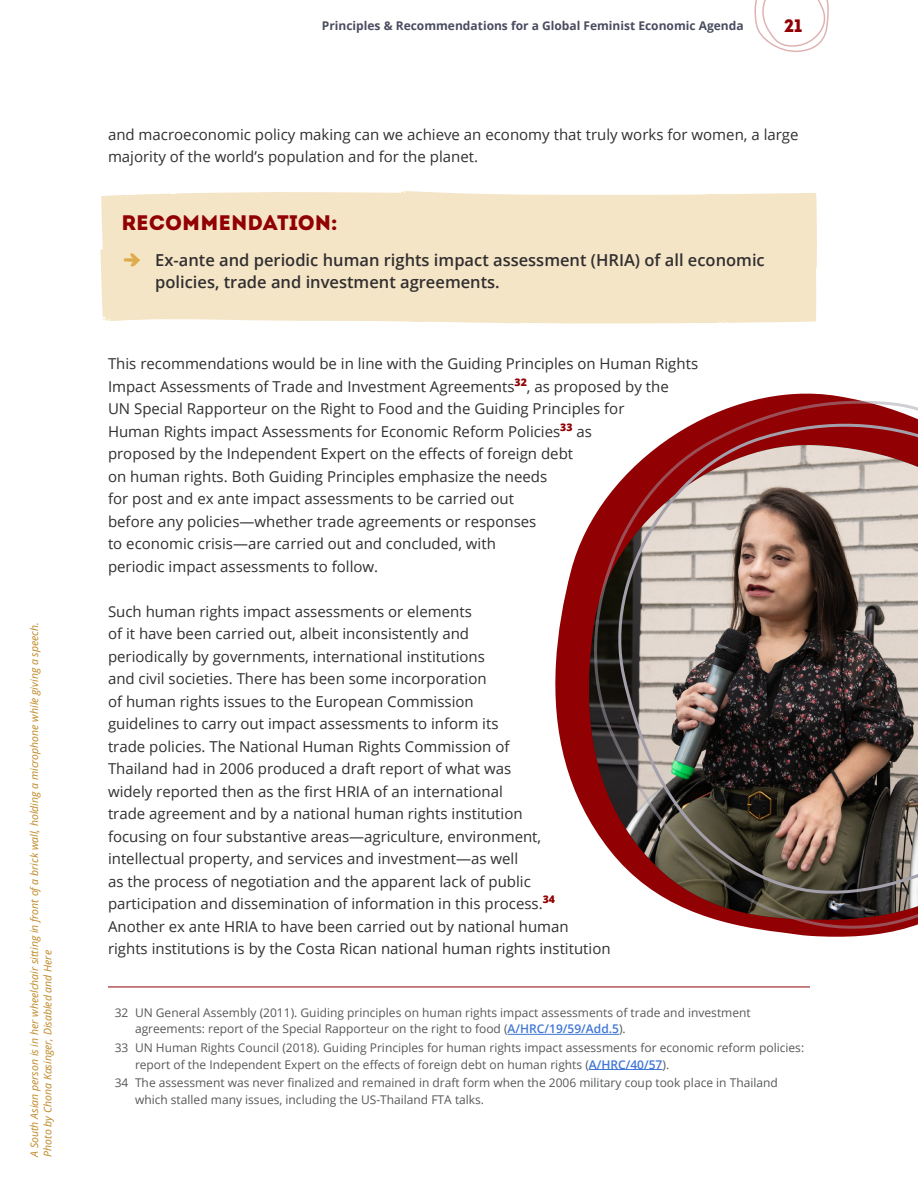
<style>
.page{position:relative;width:918px;height:1188px;background:#fff}
.page>*{position:absolute;margin:0;border:0;box-sizing:border-box;transform-origin:0 0}
.Recommendation_Title{font:21px "Intro";color:#910003}
.t1{font:18px "Intro";color:#910003}
.Recommendation{font:600 16.5px/22.5px "Open Sans";color:#312f30}
.Body_Copy{font:15px/22.5px "Open Sans";color:#312f30}
.Footnotes{font:12px/16.5px "Open Sans";color:#57585a}
.t2{font:700 12px "Open Sans";color:#4a4c60}
.Caption_Photo_Cred{font:italic 10.5px "Open Sans";color:#bf8723}
.s1{font-weight:600;color:#4177d6}
</style>
<div class="page">
<svg style="left:754px;top:0;width:75px;height:52px"></svg>
<div style="left:100px;top:191px;width:717px;height:133px;background:#f5e5c7"></div>
<svg style="left:123px;top:253px;width:18px;height:14px"></svg>
<hr style="left:108px;top:987px;width:702px;height:1px;background:#910003">
<hr style="left:508px;top:1034px;width:111px;height:1px;background:#4177d6">
<hr style="left:589px;top:1069px;width:74px;height:1px;background:#4177d6">
<svg style="left:555px;top:393px;width:288px;height:364px"></svg>
<svg style="left:564px;top:397px;width:354px;height:540px"></svg>
<img style="left:600px;top:418px;width:318px;height:484px">
<p class="Caption_Photo_Cred" style="left:27px;top:1157px;width:536px;rotate:-90deg">A South Asian person is in her wheelchair sitting in front ofa brick wall, holding a microphone while giving a speech.</p>
<p class="Caption_Photo_Cred" style="left:41px;top:1157px;width:208px;rotate:-90deg">Photo by Chona Kasinger, Disabled and Here</p>
<p class="t2" style="left:322px;top:17px;width:423px">Principles &amp; Recommendations for a Global Feminist Economic Agenda</p>
<p class="t1" style="left:784px;top:15px;width:19px">21</p>
<p class="Body_Copy" style="left:108px;top:123px;width:692px">and macroeconomic policy making can we achieve an economy that truly works for women, a large majority of the world’s population and for the planet.</p>
<p class="Recommendation_Title" style="left:122px;top:210px;width:218px">RECOMMENDATION:</p>
<p class="Recommendation" style="left:155px;top:248px;width:611px">Ex-ante and periodic human rights impact assessment (HRIA) of all economic policies, trade and investment agreements.</p>
<p class="Body_Copy" style="left:108px;top:352px;width:592px">This recommendations would be in line with the Guiding Principles on Human Rights Impact Assessments of Trade and Investment Agreements<sup>32</sup>, as proposed by the<br>UN Special Rapporteur on the Right to Food and the Guiding Principles for<br>Human Rights impact Assessments for Economic Reform Policies<sup>33</sup> as<br>proposed by the Independent Expert on the effects of foreign debt<br>on human rights. Both Guiding Principles emphasize the needs<br>for post and ex ante impact assessments to be carried out<br>before any policies—whether trade agreements or responses<br>to economic crisis—are carried out and concluded, with<br>periodic impact assessments to follow.</p>
<p class="Body_Copy" style="left:108px;top:600px;width:504px">Such human rights impact assessments or elements<br>of it have been carried out, albeit inconsistently and<br>periodically by governments, international institutions<br>and civil societies. There has been some incorporation<br>of human rights issues to the European Commission<br>guidelines to carry out impact assessments to inform its<br>trade policies. The National Human Rights Commission of<br>Thailand had in 2006 produced a draft report of what was<br>widely reported then as the first HRIA of an international<br>trade agreement and by a national human rights institution<br>focusing on four substantive areas—agriculture, environment, intellectual property, and services and investment—as well<br>as the process of negotiation and the apparent lack of public participation and dissemination of information in this process.<sup>34<br></sup>Another ex ante HRIA to have been carried out by national human rights institutions is by the Costa Rican national human rights institution</p>
<p class="Footnotes" style="left:135px;top:1004px;width:617px;text-indent:-20px">32 UN General Assembly (2011). Guiding principles on human rights impact assessments of trade and investment agreements: report of the Special Rapporteur on the right to food (<span class="s1">A/HRC/19/59/Add.5</span>).</p>
<p class="Footnotes" style="left:135px;top:1039px;width:671px;text-indent:-20px">33 UN Human Rights Council (2018). Guiding Principles for human rights impact assessments for economic reform policies: report of the Independent Expert on the effects of foreign debt on human rights (<span class="s1">A/HRC/40/57</span>).</p>
<p class="Footnotes" style="left:135px;top:1074px;width:644px;text-indent:-20px">34 The assessment was never finalized and remained in draft form when the 2006 military coup took place in Thailand which stalled many issues, including the US-Thailand FTA talks.</p>
</div>
